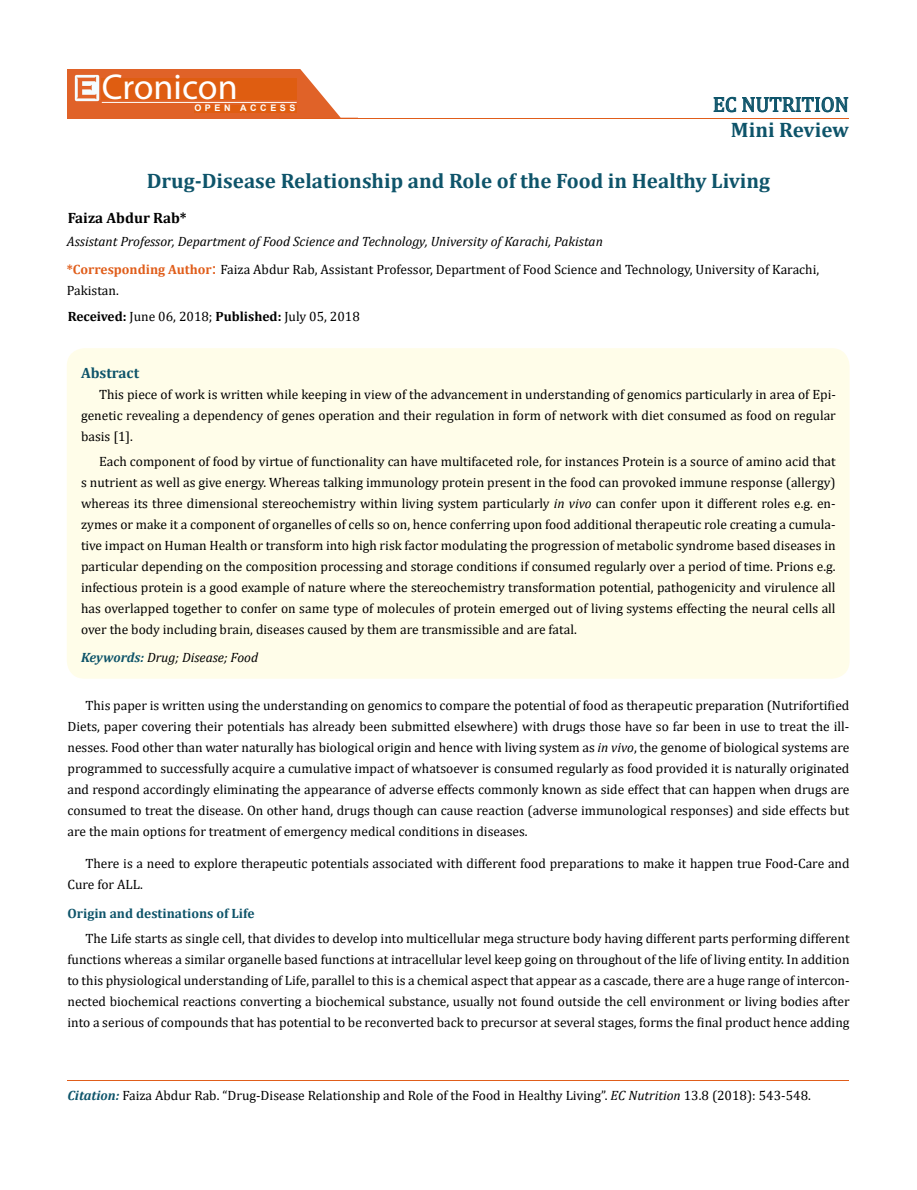
<style>
.page{position:relative;width:917px;height:1190px;background:#fff}
.page>*{position:absolute;margin:0;border:0;box-sizing:border-box;transform-origin:0 0}
.t1{font:36px "Myriad Pro";color:#fff}
.t2{font:700 21px "Cambria";color:#0e546a}
.t3{font:21px "Cambria";color:#0e546a}
.t4{font:700 15px "Cambria";color:#000}
.t5{font:700 15px "Cambria";color:#0e546a}
.t6{font:13.5px/21px "Cambria";color:#000;text-align:justify}
.t7{font:italic 13.5px "Cambria";color:#000}
.t8{font:700 13.5px "Cambria";color:#0e546a}
.t9{font:700 9px "Arial";letter-spacing:.4em;color:#fff}
.s1{font-weight:700;color:#e05d1a}
.s2{font-size:18px;color:#e05d1a}
.s3{font-weight:700}
.s4{font-style:italic}
.s5{font-weight:700;color:#0e546a}
.s6{font-weight:700;font-style:italic;color:#0e546a}
</style>
<div class="page">
<div style="left:67px;top:70px;width:290px;height:49px;background:#e06228"></div>
<svg style="left:300px;top:69px;width:58px;height:49px"></svg>
<img style="left:75px;top:75px;width:24px;height:26px">
<div style="left:102px;top:79px;width:195px;height:21px;background:#df5d11"></div>
<div style="left:194px;top:105px;width:103px;height:7px;background:#df5d11"></div>
<svg style="left:713px;top:97px;width:135px;height:15px"></svg>
<hr style="left:102px;top:102px;width:194px;height:1px;background:#fff">
<hr style="left:279px;top:118px;width:569px;height:1px;background:#e05d1a">
<hr style="left:67px;top:1080px;width:782px;height:1px;background:#e05d1a">
<div style="left:67px;top:348px;width:782px;height:330px;background:#fffde9;border-radius:18px"></div>
<h1 class="t1" style="left:102px;top:65px;width:138px">Cronicon</h1>
<p class="t9" style="left:194px;top:102px;width:103px">OPEN ACCESS</p>
<h2 class="t3" style="left:712px;top:92px;width:137px">EC NUTRITION</h2>
<h2 class="t2" style="left:731px;top:115px;width:120px">Mini Review</h2>
<h2 class="t2" style="left:147px;top:166px;width:625px">Drug-Disease Relationship and Role of the Food in Healthy Living</h2>
<p class="t4" style="left:68px;top:208px;width:120px">Faiza Abdur Rab*</p>
<p class="t7" style="left:67px;top:232px;width:537px">Assistant Professor, Department of Food Science and Technology, University of Karachi, Pakistan</p>
<p class="t6" style="left:67px;top:258px;width:754px"><span class="s1">*Corresponding Author</span><span class="s2">:</span> Faiza Abdur Rab, Assistant Professor, Department of Food Science and Technology, University of Karachi,<br>Pakistan.</p>
<p class="t6" style="left:68px;top:305px;width:294px"><span class="s3">Received:</span> June 06, 2018; <span class="s3">Published:</span> July 05, 2018</p>
<p class="t5" style="left:81px;top:362px;width:60px">Abstract</p>
<p class="t6" style="left:81px;top:384px;width:756px;text-indent:18px">This piece of work is written while keeping in view of the advancement in understanding of genomics particularly in area of Epi&shy;genetic revealing a dependency of genes operation and their regulation in form of network with diet consumed as food on regular basis [1].</p>
<p class="t6" style="left:81px;top:451px;width:756px;text-indent:18px">Each component of food by virtue of functionality can have multifaceted role, for instances Protein is a source of amino acid that s nutrient as well as give energy. Whereas talking immunology protein present in the food can provoked immune response (allergy) whereas its three dimensional stereochemistry within living system particularly <span class="s4">in vivo</span> can confer upon it different roles e.g. en&shy;zymes or make it a component of organelles of cells so on, hence conferring upon food additional therapeutic role creating a cumula&shy;tive impact on Human Health or transform into high risk factor modulating the progression of metabolic syndrome based diseases in particular depending on the composition processing and storage conditions if consumed regularly over a period of time. Prions e.g. infectious protein is a good example of nature where the stereochemistry transformation potential, pathogenicity and virulence all has overlapped together to confer on same type of molecules of protein emerged out of living systems effecting the neural cells all over the body including brain, diseases caused by them are transmissible and are fatal.</p>
<p class="t7" style="left:81px;top:647px;width:178px"><span class="s5">Keywords:</span> Drug; Disease; Food</p>
<p class="t6" style="left:67px;top:695px;width:783px;text-indent:18px">This paper is written using the understanding on genomics to compare the potential of food as therapeutic preparation (Nutrifortified Diets, paper covering their potentials has already been submitted elsewhere) with drugs those have so far been in use to treat the ill&shy;nesses. Food other than water naturally has biological origin and hence with living system as <span class="s4">in vivo</span>, the genome of biological systems are programmed to successfully acquire a cumulative impact of whatsoever is consumed regularly as food provided it is naturally originated and respond accordingly eliminating the appearance of adverse effects commonly known as side effect that can happen when drugs are consumed to treat the disease. On other hand, drugs though can cause reaction (adverse immunological responses) and side effects but are the main options for treatment of emergency medical conditions in diseases.</p>
<p class="t6" style="left:67px;top:852px;width:783px;text-indent:18px">There is a need to explore therapeutic potentials associated with different food preparations to make it happen true Food-Care and<br>Cure for ALL.</p>
<p class="t8" style="left:67px;top:904px;width:189px">Origin and destinations of Life</p>
<p class="t6" style="left:67px;top:927px;width:783px;text-indent:18px">The Life starts as single cell, that divides to develop into multicellular mega structure body having different parts performing different functions whereas a similar organelle based functions at intracellular level keep going on throughout of the life of living entity. In addition to this physiological understanding of Life, parallel to this is a chemical aspect that appear as a cascade, there are a huge range of intercon&shy;nected biochemical reactions converting a biochemical substance, usually not found outside the cell environment or living bodies after into a serious of compounds that has potential to be reconverted back to precursor at several stages, forms the final product hence adding</p>
<p class="t6" style="left:67px;top:1084px;width:745px"><span class="s6">Citation:</span> Faiza Abdur Rab. “Drug-Disease Relationship and Role of the Food in Healthy Living”. <span class="s4">EC Nutrition</span> 13.8 (2018): 543-548.</p>
</div>
